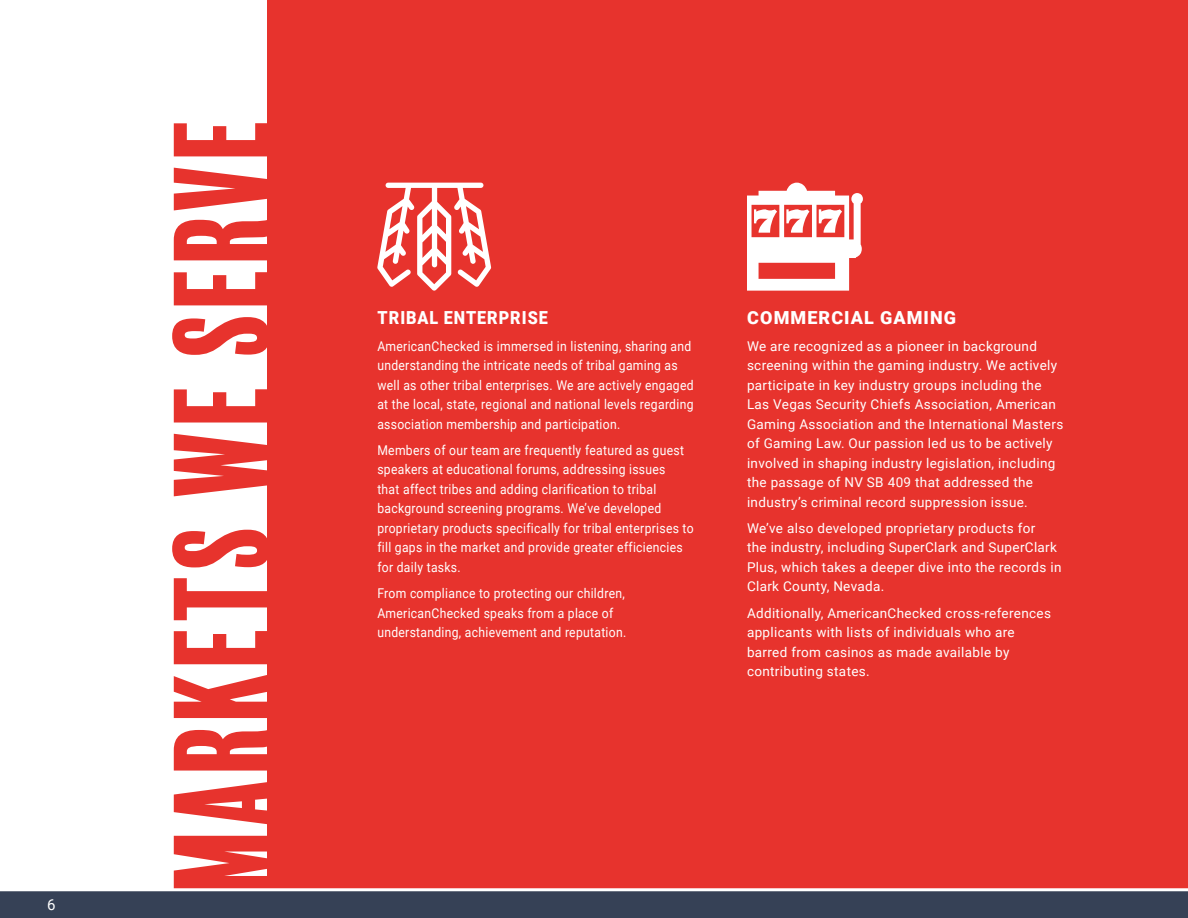
<style>
.page{position:relative;width:1188px;height:918px;background:#fff}
.page>*{position:absolute;margin:0;border:0;box-sizing:border-box;transform-origin:0 0}
.t1{font:123px "Balboa Plus Fill";letter-spacing:-.025em;color:#e7332d}
.t2{font:900 18px "Roboto";letter-spacing:.06em;color:#fff;scale:.9 1}
.t3{font:900 18px "Roboto";letter-spacing:.06em;color:#fff}
.t4{font:15px "Roboto";color:#fff}
.t5{font:13.5px/19.5px "Roboto";letter-spacing:.025em;color:#fff}
.t6{font:13.5px/19.5px "Roboto";letter-spacing:.025em;color:#fff;scale:.9 1}
</style>
<div class="page">
<div style="left:268px;top:0;width:920px;height:891px;background:#e7332d"></div>
<svg style="left:377px;top:183px;width:114px;height:108px"></svg>
<svg style="left:747px;top:183px;width:116px;height:108px"></svg>
<div style="left:0;top:891px;width:1188px;height:27px;background:#364156"></div>
<hr style="left:0;top:888px;width:1188px;height:3px;background:#fff">
<p class="t4" style="left:47px;top:894px;width:10px">6</p>
<h1 class="t1" style="left:153px;top:894px;width:783px;rotate:-90deg">MARKETS WE SERVE</h1>
<h2 class="t2" style="left:378px;top:305px;width:191px">TRIBAL ENTERPRISE</h2>
<p class="t6" style="left:377px;top:336px;width:353px">AmericanChecked is immersed in listening, sharing and understanding the intricate needs of tribal gaming as well as other tribal enterprises. We are actively engaged at the local, state, regional and national levels regarding association membership and participation.</p>
<p class="t6" style="left:377px;top:440px;width:353px">Members of our team are frequently featured as guest speakers at educational forums, addressing issues<br>that affect tribes and adding clarification to tribal background screening programs. We’ve developed proprietary products specifically for tribal enterprises to fill gaps in the market and provide greater efficiencies for daily tasks.</p>
<p class="t6" style="left:377px;top:583px;width:278px">From compliance to protecting our children,<br>AmericanChecked speaks from a place of understanding, achievement and reputation.</p>
<h2 class="t3" style="left:747px;top:305px;width:210px">COMMERCIAL GAMING</h2>
<p class="t5" style="left:747px;top:336px;width:318px">We are recognized as a pioneer in background screening within the gaming industry. We actively participate in key industry groups including the Las Vegas Security Chiefs Association, American Gaming Association and the International Masters of Gaming Law. Our passion led us to be actively involved in shaping industry legislation, including the passage of NV SB 409 that addressed the industry’s criminal record suppression issue.</p>
<p class="t5" style="left:747px;top:518px;width:316px">We’ve also developed proprietary products for<br>the industry, including SuperClark and SuperClark Plus, which takes a deeper dive into the records in Clark County, Nevada.</p>
<p class="t5" style="left:747px;top:603px;width:306px">Additionally, AmericanChecked cross-references applicants with lists of individuals who are barred from casinos as made available by contributing states.</p>
</div>
